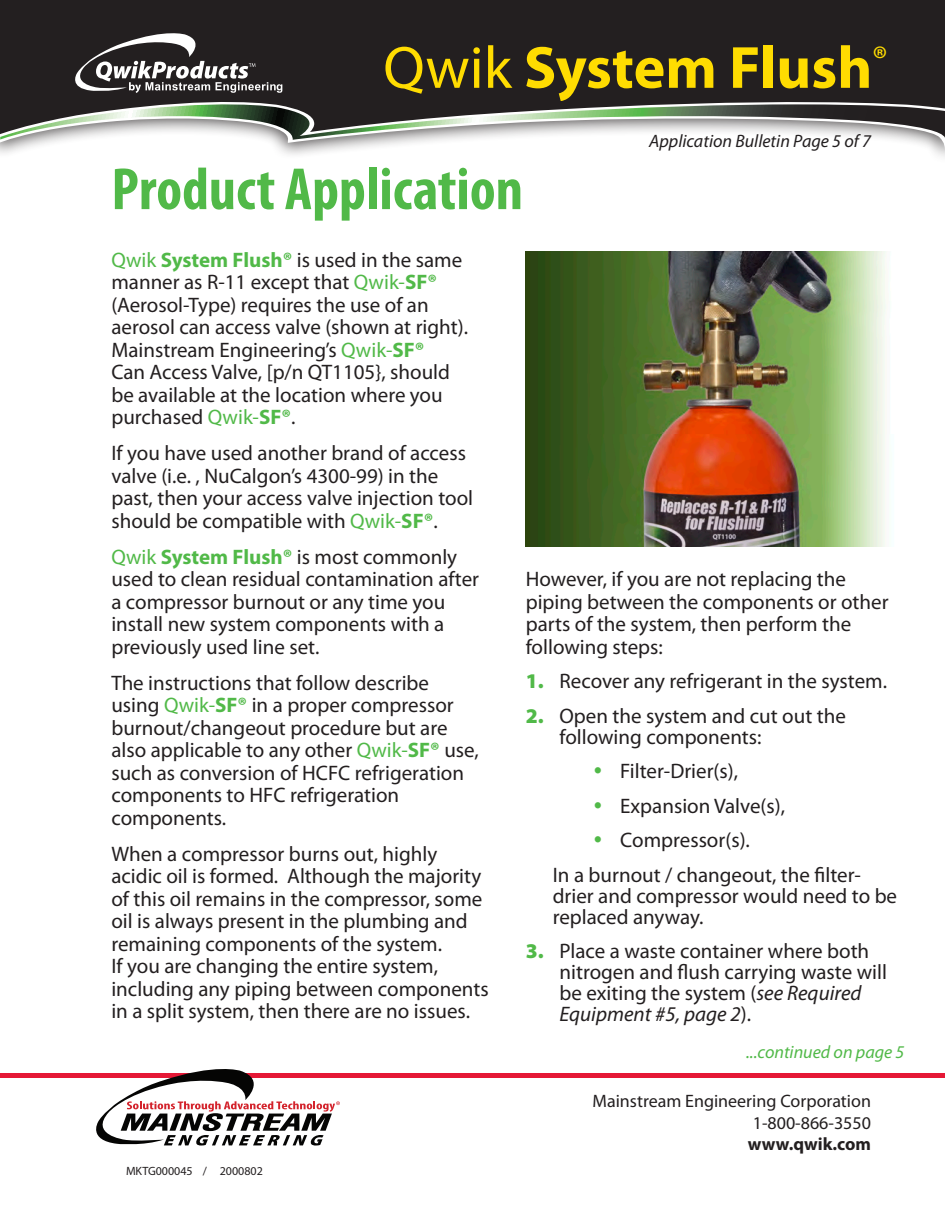
<style>
.page{position:relative;width:945px;height:1215px;background:#fff}
.page>*{position:absolute;margin:0;border:0;box-sizing:border-box;transform-origin:0 0}
.t1{font:700 condensed 60px "Myriad Pro";color:#51b948}
.t2{font:700 60px "Myriad Pro";color:#ffdc01}
.t3{font:21px/22.5px "Myriad Pro";color:#231f20}
.t4{font:18px/21.6px "Myriad Pro";color:#231f20;text-align:right}
.t5{font:italic 18px "Myriad Pro";color:#231f20}
.t6{font:italic 18px "Myriad Pro";color:#51b948}
.t7{font:700 18px "Myriad Pro";color:#231f20}
.t8{font:12px "Myriad Pro";color:#231f20}
.s1{font-weight:400}
.s2{color:#51b948}
.s3{font-weight:700;color:#51b948}
.s4{font-weight:900;color:#51b948}
.s5{font-style:italic}
</style>
<div class="page">
<hr style="left:0;top:1074px;width:945px;height:4px;background:#e51836">
<svg style="left:88px;top:1069px;width:252px;height:77px"></svg>
<div style="left:0;top:0;width:945px;height:29px;background:#231f20"></div>
<svg style="left:0;top:29px;width:945px;height:119px;background:#5a5957"></svg>
<img style="left:526px;top:251px;width:360px;height:296px">
<h1 class="t2" style="left:383px;top:28px;width:506px"><span class="s1">Qwik</span> System Flush<sup>®</sup></h1>
<h1 class="t1" style="left:111px;top:152px;width:413px">Product Application</h1>
<p class="t5" style="left:649px;top:129px;width:223px">Application Bulletin Page 5 of 7</p>
<p class="t3" style="left:111px;top:248px;width:358px"><span class="s2">Qwik</span> <span class="s3">System Flush®</span> is used in the same manner as R-11 except that <span class="s2">Qwik-</span><span class="s3">SF® </span>(Aerosol-Type) requires the use of an aerosol can access valve (shown at right).<br>Mainstream Engineering’s <span class="s2">Qwik-</span><span class="s3">SF®<br></span>Can Access Valve, [p/n QT1105}, should be available at the location where you purchased <span class="s2">Qwik-</span><span class="s3">SF®</span>.</p>
<p class="t3" style="left:111px;top:442px;width:363px">If you have used another brand of access valve (i.e. , NuCalgon’s 4300-99) in the past, then your access valve injection tool should be compatible with <span class="s2">Qwik-</span><span class="s3">SF®</span>.</p>
<p class="t3" style="left:111px;top:545px;width:369px"><span class="s2">Qwik</span> <span class="s3">System Flush®</span> is most commonly used to clean residual contamination after a compressor burnout or any time you install new system components with a previously used line set.</p>
<p class="t3" style="left:111px;top:671px;width:369px">The instructions that follow describe using <span class="s2">Qwik-</span><span class="s3">SF®</span> in a proper compressor burnout/changeout procedure but are also applicable to any other <span class="s2">Qwik-</span><span class="s3">SF®</span> use, such as conversion of HCFC refrigeration components to HFC refrigeration components.</p>
<p class="t3" style="left:111px;top:842px;width:379px">When a compressor burns out, highly acidic oil is formed. Although the majority of this oil remains in the compressor, some oil is always present in the plumbing and remaining components of the system.<br>If you are changing the entire system, including any piping between components in a split system, then there are no issues.</p>
<p class="t8" style="left:126px;top:1163px;width:138px">MKTG000045 / 2000802</p>
<p class="t3" style="left:526px;top:568px;width:364px">However, if you are not replacing the piping between the components or other parts of the system, then perform the following steps:</p>
<p class="t3" style="left:526px;top:670px;width:363px"><span class="s4">1.</span> Recover any refrigerant in the system.</p>
<p class="t3" style="left:559px;top:705px;width:288px;line-height:21px;text-indent:-34px"><span class="s4">2.</span> Open the system and cut out the following components:</p>
<p class="t3" style="left:620px;top:760px;width:119px">Filter-Drier(s),</p>
<p class="t3" style="left:620px;top:794px;width:166px">Expansion Valve(s),</p>
<p class="t3" style="left:620px;top:829px;width:131px">Compressor(s).</p>
<p class="t3" style="left:553px;top:863px;width:310px">In a burnout / changeout, the filter-</p>
<p class="t3" style="left:553px;top:885px;width:346px;line-height:21px">drier and compressor would need to be replaced anyway.</p>
<p class="t3" style="left:559px;top:940px;width:329px;line-height:21px;text-indent:-34px"><span class="s4">3.</span> Place a waste container where both nitrogen and flush carrying waste will be exiting the system (<span class="s5">see Required Equipment #5, page 2</span>).</p>
<p class="t6" style="left:746px;top:1041px;width:160px">...continued on page 5</p>
<p class="t4" style="left:593px;top:1090px;width:280px">Mainstream Engineering Corporation<br>1-800-866-3550</p>
<p class="t7" style="left:748px;top:1132px;width:125px">www.qwik.com</p>
</div>
